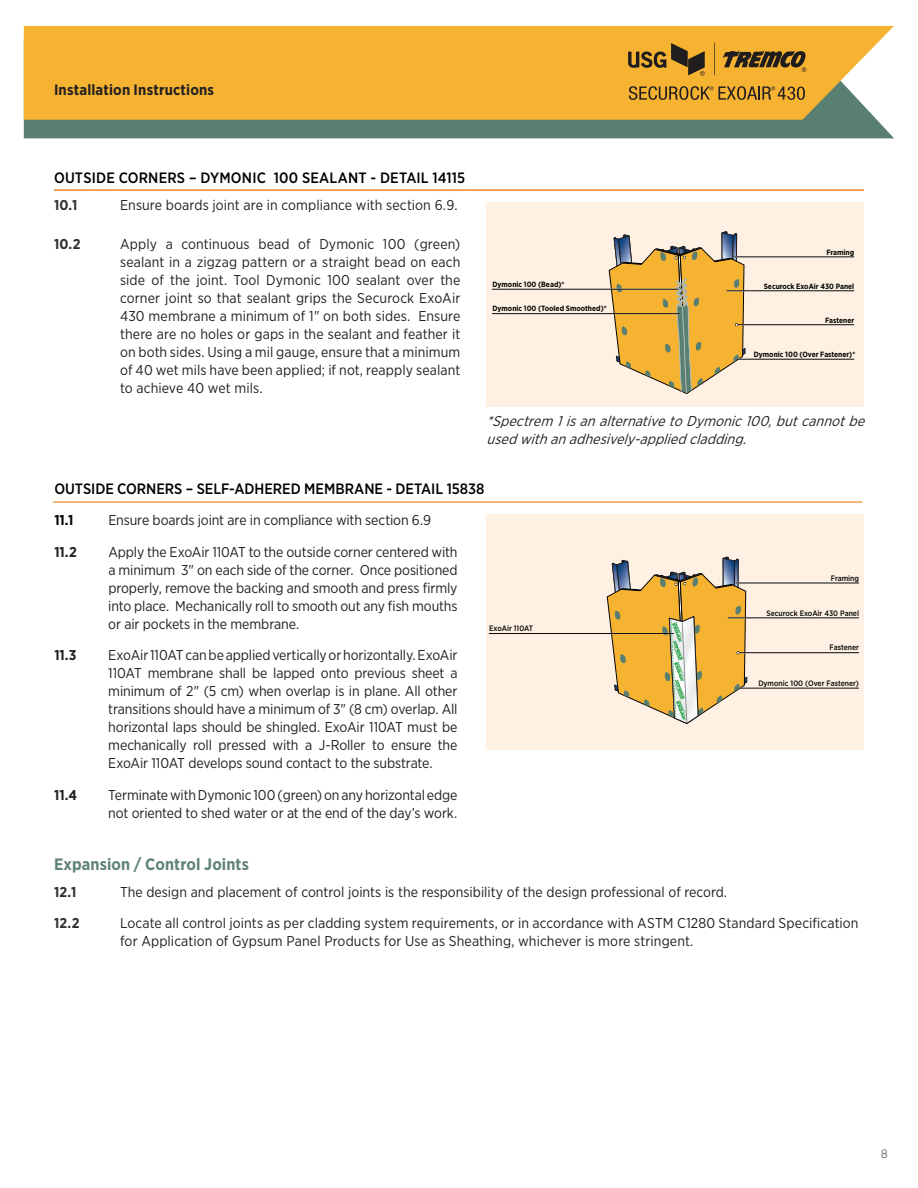
<style>
.page{position:relative;width:918px;height:1188px;background:#fff}
.page>*{position:absolute;margin:0;border:0;box-sizing:border-box;transform-origin:0 0}
.t1{font:700 16.5px "Gotham Narrow";letter-spacing:.005em;color:#618376}
.t2{font:500 15px "Gotham Narrow";color:#000}
.t3{font:700 15px "Gotham Narrow";letter-spacing:.01em;color:#231f20}
.t4{font:14.25px/18px "Gotham Narrow";color:#231f20;text-align:justify}
.t5{font:italic 14.25px/18px "Gotham Narrow";color:#231f20}
.t6{font:700 14.25px "Gotham Narrow";letter-spacing:.01em;color:#312f30}
.t7{font:700 14.25px "Gotham Narrow";color:#231f20}
.t8{font:700 14.25px "Gotham Narrow";color:#000}
.t9{font:300 12px "Gotham Narrow";color:#312f30}
.t10{font:500 7.8px "Gotham Narrow";color:#040503}
.t11{font:700 7.65px "Gotham Narrow";color:#040503}
</style>
<div class="page">
<div style="left:24px;top:120px;width:870px;height:18px;background:#587f71"></div>
<div style="left:24px;top:26px;width:870px;height:94px;background:#f6b332"></div>
<svg style="left:714px;top:43px;width:1px;height:32px"></svg>
<svg style="left:629px;top:86px;width:176px;height:14px;background:#af812b"></svg>
<svg style="left:723px;top:50px;width:83px;height:22px;background:#886527"></svg>
<svg style="left:628px;top:43px;width:77px;height:33px;background:#aa7e2a"></svg>
<hr style="left:54px;top:189px;width:40px;height:2px;background:#f58320">
<hr style="left:94px;top:189px;width:21px;height:2px;background:#f58320">
<hr style="left:115px;top:189px;width:351px;height:2px;background:#f58320">
<hr style="left:466px;top:189px;width:20px;height:2px;background:#f58320">
<hr style="left:486px;top:189px;width:378px;height:2px;background:#f58320">
<div style="left:486px;top:203px;width:378px;height:204px;background:#fef0e2"></div>
<svg style="left:609px;top:231px;width:137px;height:163px"></svg>
<hr style="left:492px;top:289px;width:186px;height:1px;background:#040503">
<hr style="left:492px;top:313px;width:187px;height:1px;background:#040503">
<hr style="left:738px;top:324px;width:116px;height:1px;background:#040503">
<hr style="left:727px;top:290px;width:127px;height:1px;background:#fff">
<hr style="left:727px;top:291px;width:127px;height:1px;background:#040503">
<hr style="left:734px;top:256px;width:120px;height:1px;background:#fff">
<hr style="left:734px;top:257px;width:120px;height:1px;background:#040503">
<hr style="left:736px;top:359px;width:118px;height:1px;background:#040503">
<div style="left:486px;top:514px;width:378px;height:236px;background:#fef0e2"></div>
<svg style="left:607px;top:557px;width:141px;height:167px"></svg>
<hr style="left:739px;top:652px;width:120px;height:1px;background:#040503">
<hr style="left:728px;top:617px;width:131px;height:1px;background:#fff">
<hr style="left:728px;top:618px;width:131px;height:1px;background:#040503">
<hr style="left:736px;top:582px;width:123px;height:2px;background:#fff">
<hr style="left:736px;top:583px;width:123px;height:1px;background:#040503">
<hr style="left:738px;top:688px;width:121px;height:1px;background:#040503">
<hr style="left:489px;top:633px;width:184px;height:1px;background:#040503">
<hr style="left:53px;top:501px;width:809px;height:2px;background:#f29f53">
<p class="t3" style="left:54px;top:80px;width:162px">Installation Instructions</p>
<p class="t2" style="left:54px;top:169px;width:413px">OUTSIDE CORNERS – DYMONIC 100 SEALANT - DETAIL 14115</p>
<p class="t6" style="left:54px;top:196px;width:25px">10.1</p>
<p class="t4" style="left:120px;top:196px;width:339px">Ensure boards joint are in compliance with section 6.9.</p>
<p class="t6" style="left:54px;top:234px;width:28px">10.2</p>
<p class="t4" style="left:120px;top:234px;width:342px">Apply a continuous bead of Dymonic 100 (green) sealant in a zigzag pattern or a straight bead on each side of the joint. Tool Dymonic 100 sealant over the corner joint so that sealant grips the Securock ExoAir 430 membrane a minimum of 1" on both sides. Ensure there are no holes or gaps in the sealant and feather it on both sides. Using a mil gauge, ensure that a minimum of 40 wet mils have been applied; if not, reapply sealant to achieve 40 wet mils.</p>
<p class="t11" style="left:492px;top:279px;width:74px">Dymonic 100 (Bead)*</p>
<p class="t11" style="left:492px;top:304px;width:116px">Dymonic 100 (Tooled Smoothed)*</p>
<p class="t11" style="left:826px;top:247px;width:29px">Framing</p>
<p class="t11" style="left:764px;top:281px;width:92px">Securock ExoAir 430 Panel</p>
<p class="t11" style="left:825px;top:315px;width:31px">Fastener</p>
<p class="t11" style="left:754px;top:349px;width:103px">Dymonic 100 (Over Fastener)*</p>
<p class="t5" style="left:487px;top:411px;width:384px">*Spectrem 1isanalternativetoDymonic100,butcannotbe usedwithanadhesively-appliedcladding.</p>
<p class="t2" style="left:54px;top:479px;width:432px">OUTSIDE CORNERS – SELF-ADHERED MEMBRANE - DETAIL 15838</p>
<p class="t8" style="left:54px;top:511px;width:21px">11.1</p>
<p class="t4" style="left:108px;top:511px;width:324px">Ensure boards joint are in compliance with section 6.9</p>
<p class="t7" style="left:54px;top:542px;width:24px">11.2</p>
<p class="t4" style="left:108px;top:542px;width:351px">Apply the ExoAir 110AT to the outside corner centered with a minimum 3" on each side of the corner. Once positioned properly, remove the backing and smooth and press firmly into place. Mechanically roll to smooth out any fish mouths or air pockets in the membrane.</p>
<p class="t7" style="left:54px;top:646px;width:24px">11.3</p>
<p class="t4" style="left:108px;top:646px;width:351px">ExoAir 110AT can be applied vertically or horizontally. ExoAir 110AT membrane shall be lapped onto previous sheet a minimum of 2" (5 cm) when overlap is in plane. All other transitions should have a minimum of 3" (8 cm) overlap. All horizontal laps should be shingled. ExoAir 110AT must be mechanically roll pressed with a J-Roller to ensure the ExoAir 110AT develops sound contact to the substrate.</p>
<p class="t7" style="left:54px;top:785px;width:24px">11.4</p>
<p class="t4" style="left:108px;top:785px;width:351px">Terminate with Dymonic 100 (green) on any horizontal edge not oriented to shed water or at the end of the day’s work.</p>
<p class="t1" style="left:54px;top:854px;width:196px">Expansion / Control Joints</p>
<p class="t6" style="left:54px;top:883px;width:24px">12.1</p>
<p class="t4" style="left:120px;top:883px;width:609px">The design and placement of control joints is the responsibility of the design professional of record.</p>
<p class="t6" style="left:54px;top:913px;width:27px">12.2</p>
<p class="t4" style="left:120px;top:913px;width:740px">Locate all control joints as per cladding system requirements, or in accordance with ASTM C1280 Standard Specification for Application of Gypsum Panel Products for Use as Sheathing, whichever is more stringent.</p>
<p class="t10" style="left:831px;top:573px;width:30px">Framing</p>
<p class="t10" style="left:766px;top:608px;width:94px">Securock ExoAir 430 Panel</p>
<p class="t10" style="left:489px;top:624px;width:46px">ExoAir 110AT</p>
<p class="t10" style="left:830px;top:643px;width:31px">Fastener</p>
<p class="t10" style="left:758px;top:678px;width:102px">Dymonic 100 (Over Fastener)</p>
<p class="t9" style="left:881px;top:1146px;width:8px">8</p>
</div>
